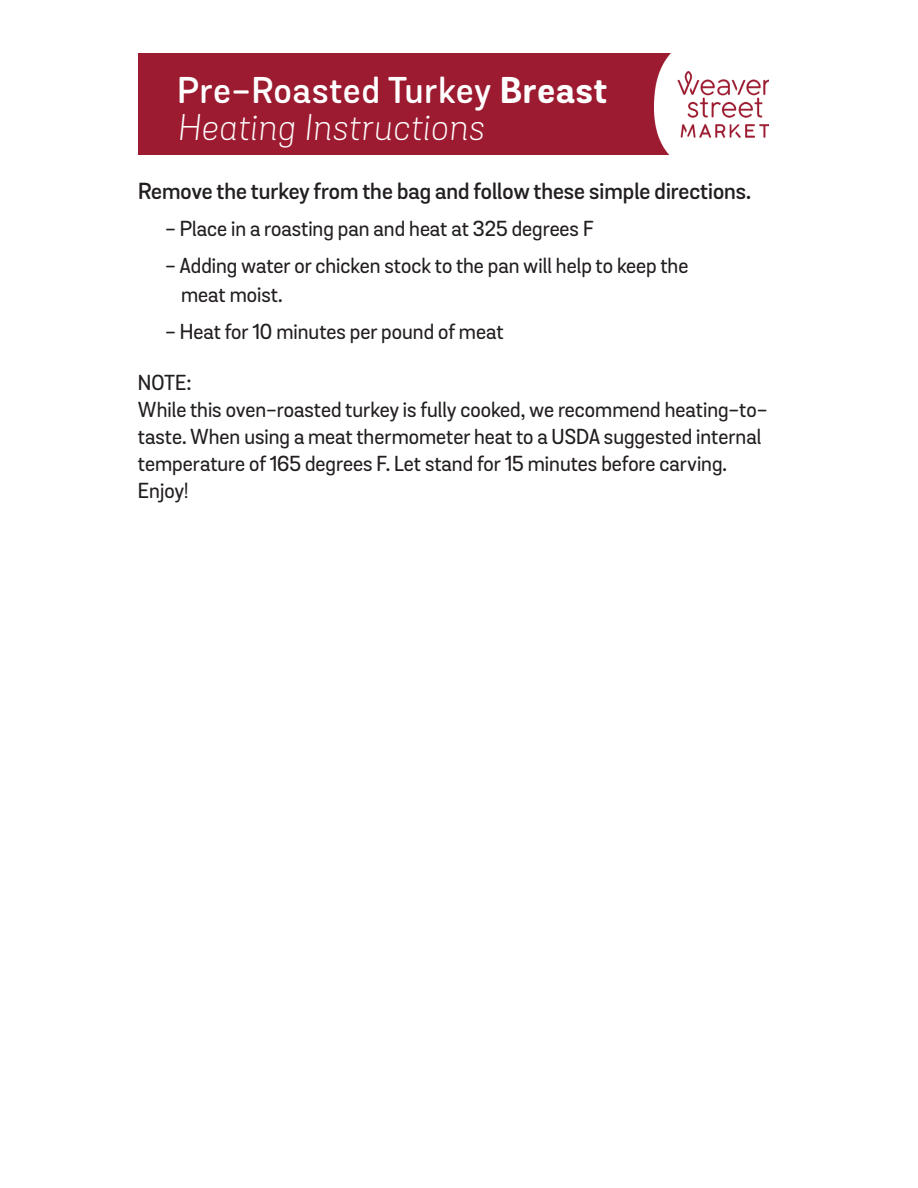
<style>
.page{position:relative;width:918px;height:1188px;background:#fff}
.page>*{position:absolute;margin:0;border:0;box-sizing:border-box;transform-origin:0 0}
.t1{font:italic 300 36px/37.5px "Grota Sans Rd";letter-spacing:.03em;color:#fff}
.t2{font:600 22.5px "Grota Sans Rd";color:#231f20}
.t3{font:500 21px/27px "Grota Sans Rd";color:#231f20}
.s1{font-weight:600;font-style:normal}
.s2{font-weight:700;font-style:normal}
</style>
<div class="page">
<div style="left:138px;top:54px;width:631px;height:101px;background:#9c1b30"></div>
<img style="left:654px;top:53px;width:115px;height:102px">
<h1 class="t1" style="left:177px;top:72px;width:431px"><span class="s1">Pre-Roasted Turkey</span> <span class="s2">Breast<br></span>Heating Instructions</h1>
<p class="t2" style="left:138px;top:178px;width:615px">Remove the turkey from the bag and follow these simple directions.</p>
<p class="t3" style="left:165px;top:216px;width:430px">- Place in a roasting pan and heat at 325 degrees F</p>
<p class="t3" style="left:181px;top:252px;width:509px;line-height:29.2px;text-indent:-16px">- Adding water or chicken stock to the pan will help to keep the meat moist.</p>
<p class="t3" style="left:165px;top:319px;width:340px">- Heat for 10 minutes per pound of meat</p>
<p class="t3" style="left:138px;top:370px;width:631px">NOTE:<br>While this oven-roasted turkey is fully cooked, we recommend heating-to&shy;taste. When using a meat thermometer heat to a USDA suggested internal temperature of 165 degrees F. Let stand for 15 minutes before carving.<br>Enjoy!</p>
</div>
